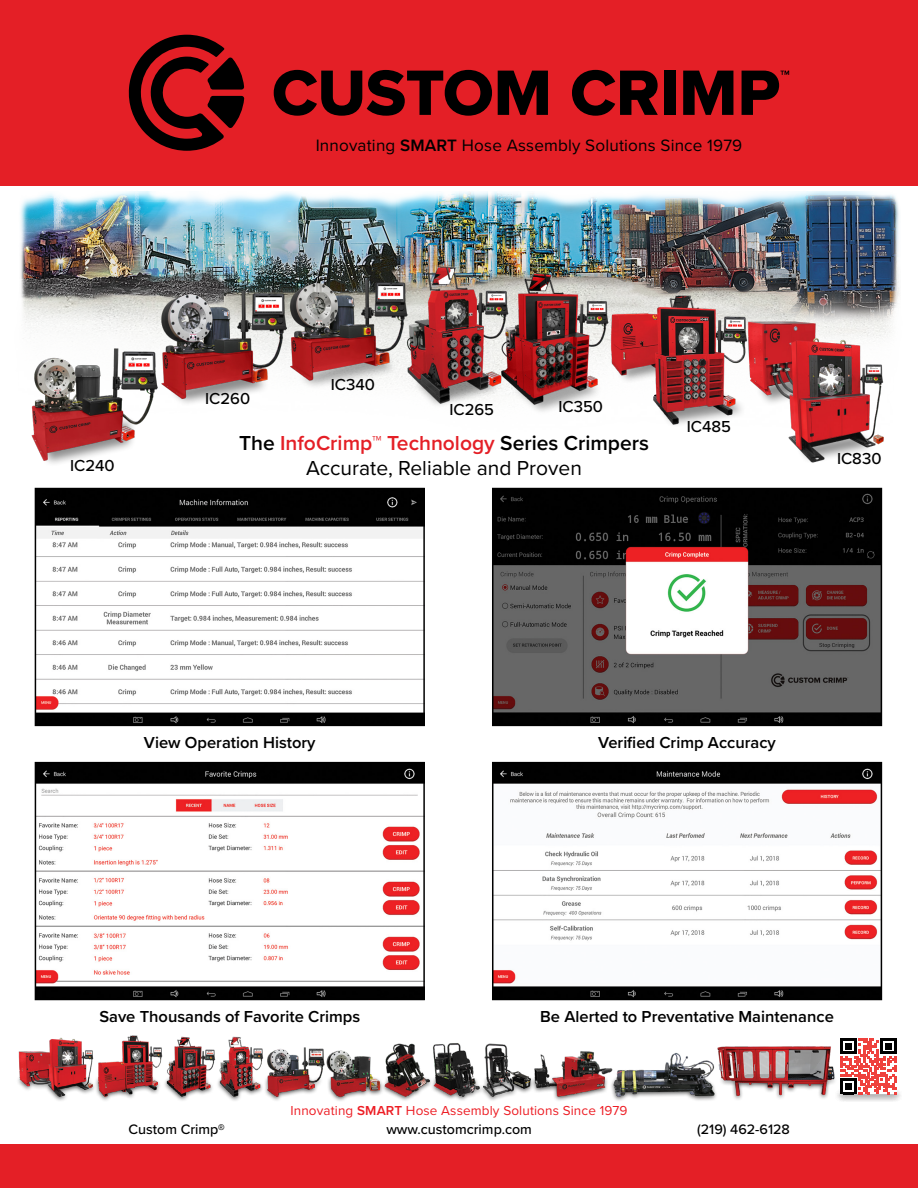
<style>
.page{position:relative;width:918px;height:1188px;background:#fff}
.page>*{position:absolute;margin:0;border:0;box-sizing:border-box;transform-origin:0 0}
.t1{font:21px/25.2px "Proxima Nova";color:#000;text-align:center}
.t2{font:17.1px "Proxima Nova";letter-spacing:.01em;color:#000}
.t3{font:600 16.5px "Proxima Nova";color:#000}
.t4{font:500 16.5px "Proxima Nova";color:#000}
.t5{font:500 14.25px "Proxima Nova";color:#000}
.t6{font:13.5px "Proxima Nova";letter-spacing:.01em;color:#ed1d24}
.t7{font:7.8px "Arial";color:#000}
.s1{font-weight:600}
.s2{font-size:16.95px}
.s3{font-weight:600;color:#e41f26}
</style>
<div class="page">
<div style="left:0;top:1145px;width:918px;height:43px;background:#e41f26"></div>
<img style="left:0;top:185px;width:918px;height:874px">
<img style="left:38px;top:491px;width:384px;height:232px">
<div style="left:35px;top:488px;width:390px;height:238px;border:2px solid #000"></div>
<img style="left:495px;top:491px;width:384px;height:232px">
<div style="left:492px;top:488px;width:390px;height:238px;border:2px solid #000"></div>
<img style="left:38px;top:765px;width:384px;height:232px">
<div style="left:35px;top:762px;width:390px;height:238px;border:2px solid #000"></div>
<img style="left:495px;top:765px;width:384px;height:232px">
<div style="left:492px;top:762px;width:390px;height:238px;border:2px solid #000"></div>
<div style="left:37px;top:415px;width:99px;height:52px;background:#fff"></div>
<div style="left:168px;top:363px;width:103px;height:44px;background:#000;opacity:.45"></div>
<div style="left:296px;top:345px;width:102px;height:45px;background:#000;opacity:.35"></div>
<div style="left:413px;top:367px;width:90px;height:42px;background:#fcfcfc"></div>
<div style="left:510px;top:371px;width:93px;height:44px;background:#fefefe"></div>
<div style="left:657px;top:389px;width:91px;height:38px;background:#fefefe"></div>
<img style="left:605px;top:292px;width:146px;height:134px">
<img style="left:732px;top:315px;width:170px;height:152px">
<img style="left:161px;top:291px;width:126px;height:108px">
<img style="left:407px;top:266px;width:102px;height:139px">
<img style="left:497px;top:271px;width:112px;height:141px">
<img style="left:31px;top:349px;width:130px;height:112px">
<img style="left:289px;top:279px;width:119px;height:102px">
<div style="left:0;top:0;width:918px;height:185px;background:#e41f26"></div>
<svg style="left:128px;top:35px;width:116px;height:116px"></svg>
<svg style="left:274px;top:70px;width:218px;height:46px"></svg>
<svg style="left:498px;top:71px;width:50px;height:44px"></svg>
<svg style="left:572px;top:70px;width:86px;height:46px"></svg>
<div style="left:664px;top:71px;width:11px;height:44px;background:#000"></div>
<svg style="left:683px;top:71px;width:50px;height:44px"></svg>
<svg style="left:742px;top:71px;width:47px;height:44px"></svg>
<div style="left:16px;top:1075px;width:822px;height:27px;background:#000;opacity:.7"></div>
<img style="left:19px;top:1031px;width:861px;height:68px">
<svg style="left:835px;top:1089px;width:66px;height:12px"></svg>
<svg style="left:840px;top:1038px;width:57px;height:56px"></svg>
<p class="t2" style="left:316px;top:132px;width:428px">Innovating <span class="s1">SMART</span> Hose Assembly Solutions Since <span class="s2">1979</span></p>
<p class="t4" style="left:70px;top:454px;width:46px">IC240</p>
<p class="t4" style="left:205px;top:386px;width:47px">IC260</p>
<p class="t4" style="left:331px;top:372px;width:46px">IC340</p>
<p class="t4" style="left:449px;top:397px;width:46px">IC265</p>
<p class="t4" style="left:558px;top:394px;width:46px">IC350</p>
<p class="t1" style="left:239px;top:429px;width:411px"><span class="s1">The</span> <span class="s3">InfoCrimp™ Technology</span> <span class="s1">Series Crimpers<br></span>Accurate, Reliable and Proven</p>
<p class="t4" style="left:687px;top:414px;width:46px">IC485</p>
<p class="t4" style="left:837px;top:446px;width:46px">IC830</p>
<p class="t3" style="left:144px;top:730px;width:173px">View Operation History</p>
<p class="t3" style="left:598px;top:730px;width:179px">Verified Crimp Accuracy</p>
<p class="t3" style="left:99px;top:1005px;width:262px">Save Thousands of Favorite Crimps</p>
<p class="t3" style="left:540px;top:1005px;width:295px">Be Alerted to Preventative Maintenance</p>
<p class="t6" style="left:290px;top:1101px;width:339px">Innovating <span class="s1">SMART</span> Hose Assembly Solutions Since 1979</p>
<p class="t7" style="left:219px;top:1122px;width:7px">®</p>
<p class="t5" style="left:386px;top:1119px;width:147px">www.customcrimp.com</p>
<p class="t5" style="left:129px;top:1119px;width:91px">Custom Crimp</p>
<p class="t5" style="left:697px;top:1119px;width:94px">(219) 462-6128</p>
</div>
